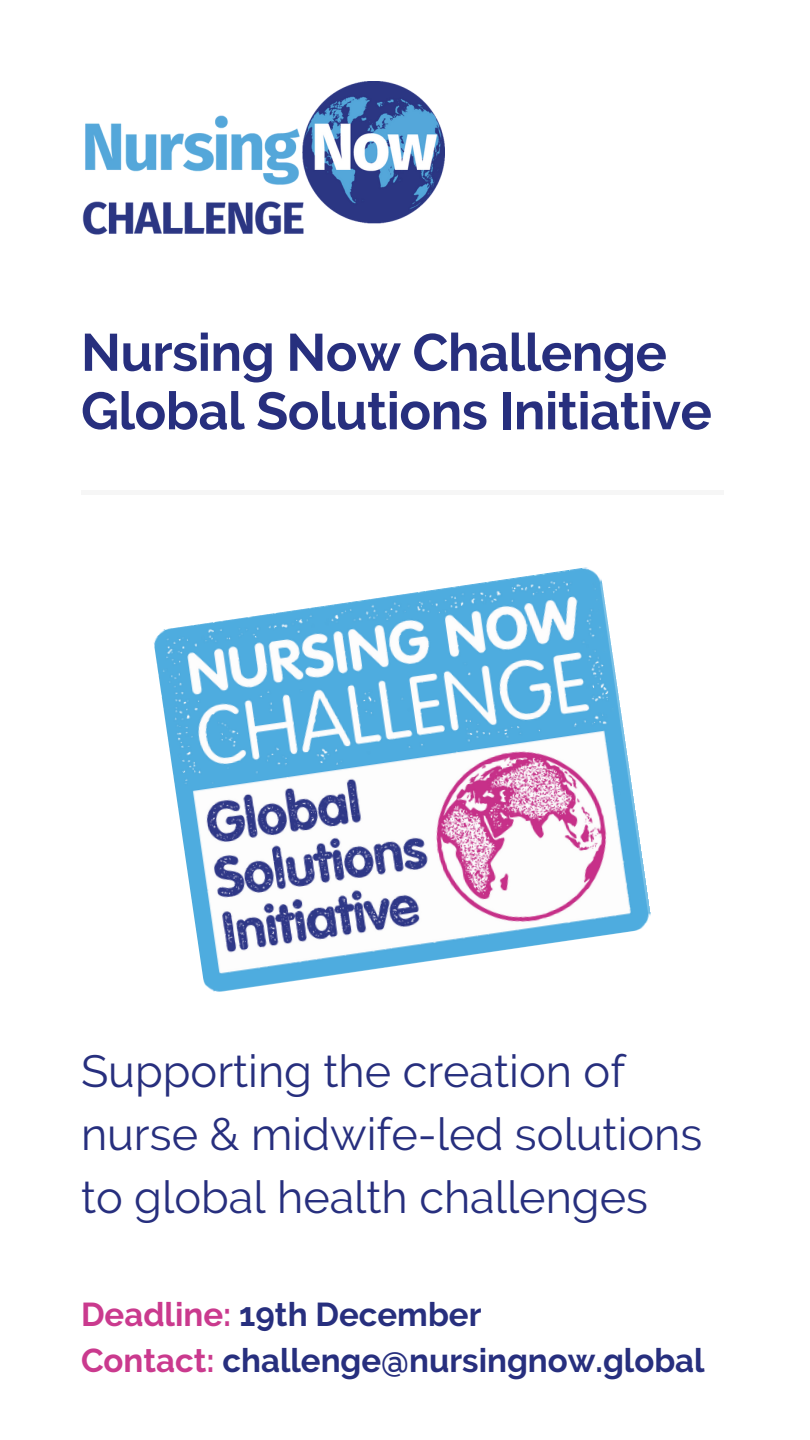
<style>
.page{position:relative;width:810px;height:1440px;background:#fff}
.page>*{position:absolute;margin:0;border:0;box-sizing:border-box;transform-origin:0 0}
.t1{font:700 52.4px/58.5px "Raleway";letter-spacing:-.01em;color:#272f7e}
.t2{font:45px/63px "Raleway";color:#272f7e}
.t3{font:700 33px/45.8px "Raleway";color:#272f7e}
.s1{color:#ca3a8e}
</style>
<div class="page">
<hr style="left:81px;top:490px;width:643px;height:4px;background:#f6f6f6">
<img style="left:153px;top:567px;width:498px;height:425px">
<img style="left:82px;top:81px;width:363px;height:154px">
<p class="t1" style="left:81px;top:323px;width:632px">Nursing Now Challenge<br>Global Solutions Initiative</p>
<p class="t2" style="left:81px;top:1039px;width:623px">Supporting the creation of nurse &amp; midwife-led solutions to global health challenges</p>
<p class="t3" style="left:81px;top:1291px;width:625px"><span class="s1">Deadline:</span> 19th December<br><span class="s1">Contact:</span> challenge@nursingnow.global</p>
</div>
